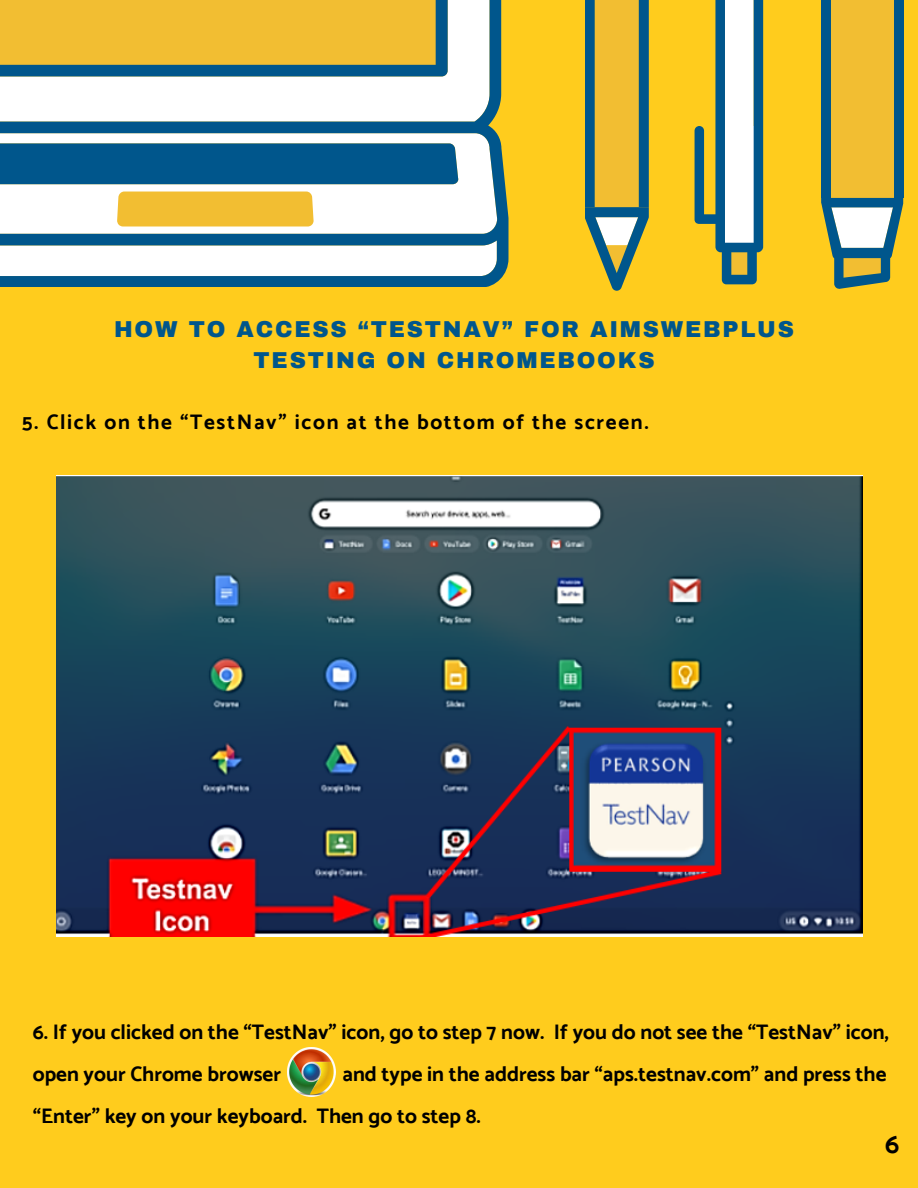
<style>
.page{position:relative;width:918px;height:1188px;background:#ffcc1d}
.page>*{position:absolute;margin:0;border:0;box-sizing:border-box;transform-origin:0 0}
.t1{font:700 27px "Catamaran";color:#000}
.t2{font:900 22.5px/30.3px "Archivo";letter-spacing:.08em;color:#00568c;text-align:center}
.t3{font:700 21px/41.7px "Catamaran";color:#000}
.t4{font:700 21px "Catamaran";letter-spacing:.08em;color:#000}
</style>
<div class="page">
<svg style="left:585px;top:0;width:63px;height:291px;background:#a5a056"></svg>
<svg style="left:0;top:0;width:509px;height:287px;background:#c5d3d0"></svg>
<div style="left:0;top:143px;width:458px;height:41px;background:#00568c"></div>
<svg style="left:0;top:0;width:448px;height:76px;background:#caad40"></svg>
<svg style="left:695px;top:0;width:68px;height:284px"></svg>
<div style="left:894px;top:0;width:9px;height:198px;background:#00568c"></div>
<div style="left:821px;top:0;width:9px;height:198px;background:#00568c"></div>
<div style="left:830px;top:0;width:64px;height:198px;background:#f2be32"></div>
<svg style="left:821px;top:198px;width:82px;height:91px"></svg>
<img style="left:287px;top:1048px;width:48px;height:48px">
<img style="left:57px;top:476px;width:805px;height:461px">
<p class="t2" style="left:114px;top:315px;width:681px">HOW TO ACCESS “TESTNAV” FOR AIMSWEBPLUS<br>TESTING ON CHROMEBOOKS</p>
<p class="t4" style="left:22px;top:409px;width:628px">5. Click on the “TestNav” icon at the bottom of the screen.</p>
<p class="t3" style="left:33px;top:1011px;width:858px">6. If you clicked on the “TestNav” icon, go to step 7 now. If you do not see the “TestNav” icon, open your Chrome browser</p>
<p class="t3" style="left:33px;top:1053px;width:855px;text-indent:310px">and type in the address bar “aps.testnav.com” and press the “Enter” key on your keyboard. Then go to step 8.</p>
<p class="t1" style="left:885px;top:1128px;width:16px">6</p>
</div>
